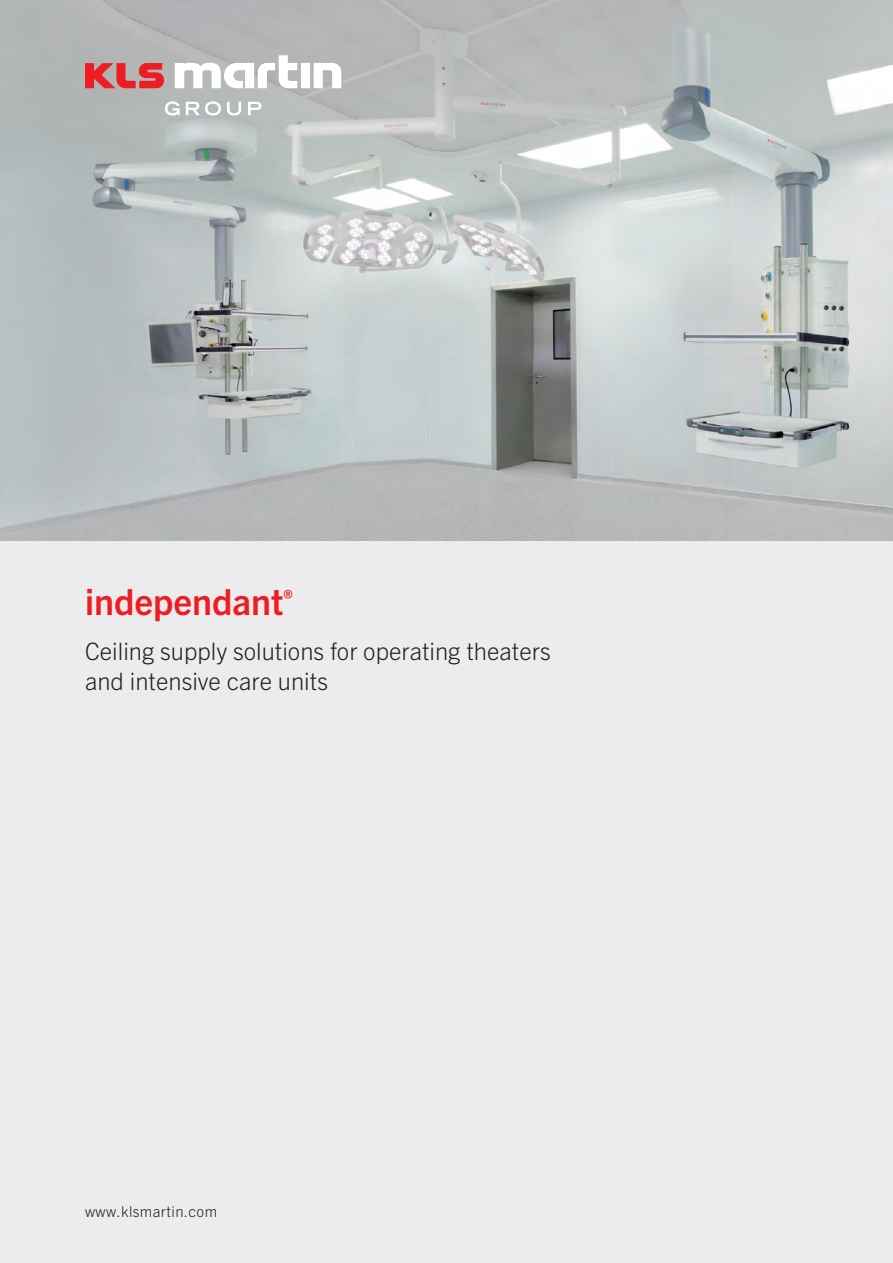
<style>
.page{position:relative;width:893px;height:1263px;background:#fff}
.page>*{position:absolute;margin:0;border:0;box-sizing:border-box;transform-origin:0 0}
.t1{font:700 36px "Trade Gothic Next LT Pro";color:#ee1d23}
.t2{font:300 24px/30px "Trade Gothic Next LT Pro";color:#231f20}
.t3{font:300 15px "Trade Gothic Next LT Pro";letter-spacing:.025em;color:#231f20}
</style>
<div class="page">
<div style="left:0;top:521px;width:893px;height:742px;background:#ececee"></div>
<img style="left:0;top:0;width:893px;height:540px">
<svg style="left:165px;top:101px;width:15px;height:14px"></svg>
<svg style="left:186px;top:101px;width:35px;height:14px"></svg>
<svg style="left:227px;top:102px;width:14px;height:13px"></svg>
<svg style="left:248px;top:102px;width:13px;height:13px"></svg>
<svg style="left:175px;top:55px;width:166px;height:33px"></svg>
<svg style="left:85px;top:63px;width:79px;height:25px;background:#d85458"></svg>
<h1 class="t1" style="left:85px;top:576px;width:209px">independant<sup>®</sup></h1>
<p class="t2" style="left:85px;top:634px;width:467px">Ceiling supply solutions for operating theaters and intensive care units</p>
<p class="t3" style="left:85px;top:1201px;width:134px">www.klsmartin.com</p>
</div>
